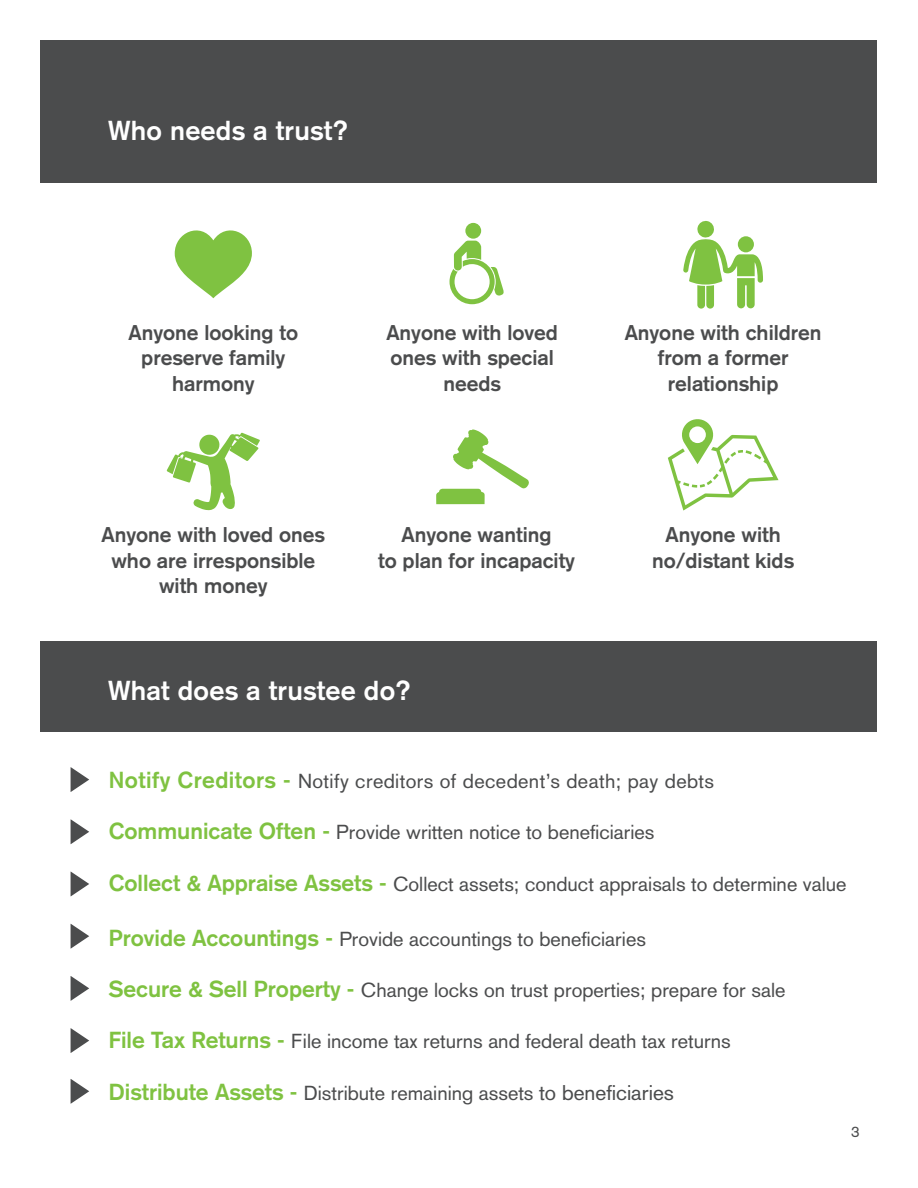
<style>
.page{position:relative;width:918px;height:1188px;background:#fff}
.page>*{position:absolute;margin:0;border:0;box-sizing:border-box;transform-origin:0 0}
.t1{font:700 27px "Akzidenz Grotesk";letter-spacing:.01em;color:#fff}
.t2{font:700 21px/25.5px "Akzidenz Grotesk";color:#4b4c4d;text-align:center}
.t3{font:19.95px "Akzidenz Grotesk";color:#4b4c4d}
.t4{font:19.95px "Akzidenz Grotesk";letter-spacing:.02em;color:#4b4c4d}
.t5{font:15px "Akzidenz Grotesk";color:#4b4c4d}
.s1{font-weight:700;font-size:22.8px;color:#7fc241}
.s2{font-size:21px}
</style>
<div class="page">
<svg style="left:450px;top:223px;width:54px;height:81px"></svg>
<svg style="left:683px;top:221px;width:80px;height:88px"></svg>
<svg style="left:175px;top:230px;width:77px;height:68px"></svg>
<svg style="left:167px;top:433px;width:93px;height:77px"></svg>
<svg style="left:436px;top:429px;width:93px;height:75px"></svg>
<svg style="left:668px;top:419px;width:111px;height:92px"></svg>
<div style="left:40px;top:40px;width:838px;height:143px;background:#4b4c4d"></div>
<div style="left:40px;top:641px;width:838px;height:91px;background:#4b4c4d"></div>
<svg style="left:71px;top:767px;width:18px;height:25px"></svg>
<svg style="left:71px;top:819px;width:18px;height:25px"></svg>
<svg style="left:71px;top:872px;width:18px;height:24px"></svg>
<svg style="left:71px;top:976px;width:18px;height:25px"></svg>
<svg style="left:71px;top:924px;width:18px;height:25px"></svg>
<svg style="left:71px;top:1028px;width:18px;height:25px"></svg>
<svg style="left:71px;top:1079px;width:18px;height:25px"></svg>
<p class="t1" style="left:108px;top:114px;width:242px">Who needs a trust?</p>
<p class="t2" style="left:129px;top:319px;width:171px">Anyone looking to</p>
<p class="t2" style="left:141px;top:345px;width:145px">preserve family harmony</p>
<p class="t2" style="left:386px;top:319px;width:173px">Anyone with loved ones with special needs</p>
<p class="t2" style="left:625px;top:319px;width:198px">Anyone with children from a former relationship</p>
<p class="t2" style="left:102px;top:522px;width:225px">Anyone with loved ones who are irresponsible with money</p>
<p class="t2" style="left:378px;top:522px;width:198px">Anyone wanting<br>to plan for incapacity</p>
<p class="t2" style="left:666px;top:522px;width:117px">Anyone with</p>
<p class="t2" style="left:652px;top:547px;width:144px">no/distant kids</p>
<p class="t1" style="left:108px;top:675px;width:305px">What does a trustee do?</p>
<p class="t4" style="left:109px;top:769px;width:607px"><span class="s1">Notify Creditors -</span> Notify creditors of decedent’s death; pay debts</p>
<p class="t3" style="left:109px;top:821px;width:547px"><span class="s1">Communicate Often -</span> Provide written notice to beneficiaries</p>
<p class="t3" style="left:109px;top:872px;width:739px"><span class="s1">Collect &amp; Appraise Assets -</span> Collect assets; conduct appraisals to determine value</p>
<p class="t3" style="left:109px;top:927px;width:539px"><span class="s1">Provide Accountings -</span> Provide accountings to beneficiaries</p>
<p class="t3" style="left:109px;top:978px;width:678px"><span class="s1">Secure &amp; Sell Property -</span> Change locks on trust properties; prepare for sale</p>
<p class="t3" style="left:109px;top:1030px;width:623px"><span class="s1">File Tax Returns -</span> File income tax returns and federal death tax returns</p>
<p class="t3" style="left:109px;top:1081px;width:567px"><span class="s1">Distribute Assets -</span> Distribute remaining assets <span class="s2">to beneficiaries</span></p>
<p class="t5" style="left:851px;top:1123px;width:10px">3</p>
</div>
